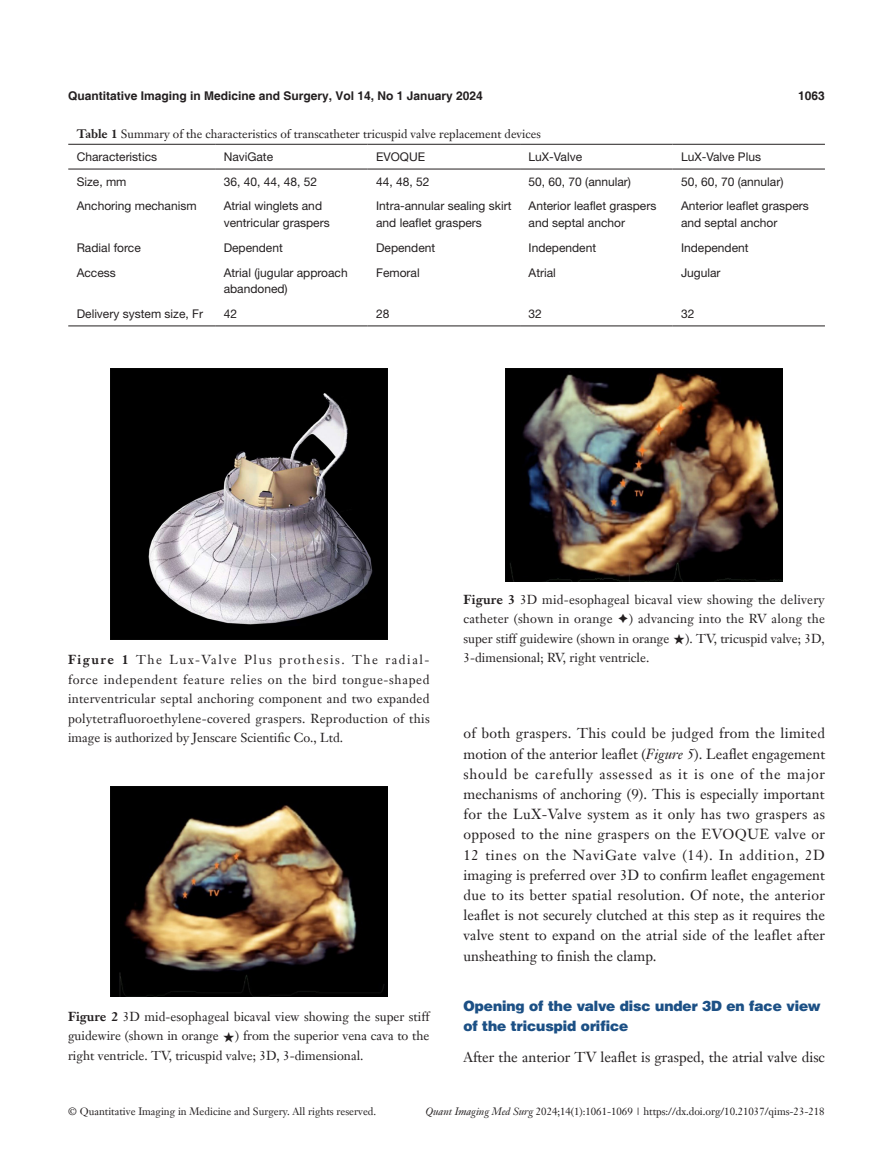
<style>
.page{position:relative;width:893px;height:1170px;background:#fff}
.page>*{position:absolute;margin:0;border:0;box-sizing:border-box;transform-origin:0 0}
.t1{font:14.25px/20.2px "Janson Text LT";color:#231f20;text-align:justify}
.t2{font:900 14.25px/20.2px "Helvetica";color:#1c5085}
.t3{font:12.75px/19.5px "Janson Text LT";color:#231f20;text-align:justify}
.t4{font:12px/16.5px "Helvetica Neue LT Pro";color:#231f20}
.t5{font:12px "Janson Text LT";color:#231f20}
.t6{font:700 12px "Helvetica";color:#231f20}
.t7{font:10.5px "Janson Text LT";color:#231f20}
.s1{font-weight:700}
.s2{font-family:"Malgun Gothic"}
.s3{font-style:italic}
</style>
<div class="page">
<img style="left:111px;top:369px;width:276px;height:270px">
<img style="left:111px;top:786px;width:276px;height:210px">
<img style="left:506px;top:369px;width:276px;height:212px">
<hr style="left:68px;top:144px;width:147px;height:1px;background:#231f20">
<hr style="left:215px;top:144px;width:153px;height:1px;background:#231f20">
<hr style="left:368px;top:144px;width:152px;height:1px;background:#231f20">
<hr style="left:520px;top:144px;width:152px;height:1px;background:#231f20">
<hr style="left:672px;top:144px;width:153px;height:1px;background:#231f20">
<hr style="left:68px;top:169px;width:147px;height:1px;background:#231f20">
<hr style="left:215px;top:169px;width:153px;height:1px;background:#231f20">
<hr style="left:368px;top:169px;width:152px;height:1px;background:#231f20">
<hr style="left:520px;top:169px;width:152px;height:1px;background:#231f20">
<hr style="left:672px;top:169px;width:153px;height:1px;background:#231f20">
<hr style="left:68px;top:325px;width:147px;height:1px;background:#231f20">
<hr style="left:215px;top:325px;width:153px;height:1px;background:#231f20">
<hr style="left:368px;top:325px;width:152px;height:1px;background:#231f20">
<hr style="left:520px;top:325px;width:152px;height:1px;background:#231f20">
<hr style="left:672px;top:325px;width:153px;height:1px;background:#231f20">
<p class="t6" style="left:68px;top:88px;width:416px">Quantitative Imaging in Medicine and Surgery, Vol 14, No 1 January 2024</p>
<p class="t6" style="left:798px;top:88px;width:28px">1063</p>
<p class="t5" style="left:77px;top:126px;width:466px"><span class="s1">Table 1</span> Summary of the characteristics of transcatheter tricuspid valve replacement devices</p>
<p class="t4" style="left:77px;top:148px;width:82px">Characteristics</p>
<p class="t4" style="left:224px;top:148px;width:51px">NaviGate</p>
<p class="t4" style="left:376px;top:148px;width:50px">EVOQUE</p>
<p class="t4" style="left:529px;top:148px;width:55px">LuX-Valve</p>
<p class="t4" style="left:681px;top:148px;width:82px">LuX-Valve Plus</p>
<p class="t4" style="left:77px;top:173px;width:51px">Size, mm</p>
<p class="t4" style="left:224px;top:173px;width:95px">36, 40, 44, 48, 52</p>
<p class="t4" style="left:376px;top:173px;width:55px">44, 48, 52</p>
<p class="t4" style="left:529px;top:173px;width:104px">50, 60, 70 (annular)</p>
<p class="t4" style="left:681px;top:173px;width:104px">50, 60, 70 (annular)</p>
<p class="t4" style="left:77px;top:198px;width:121px">Anchoring mechanism</p>
<p class="t4" style="left:224px;top:198px;width:107px">Atrial winglets and ventricular graspers</p>
<p class="t4" style="left:376px;top:198px;width:137px">Intra-annular sealing skirt and leaflet graspers</p>
<p class="t4" style="left:529px;top:198px;width:129px">Anterior leaflet graspers and septal anchor</p>
<p class="t4" style="left:681px;top:198px;width:129px">Anterior leaflet graspers and septal anchor</p>
<p class="t4" style="left:77px;top:239px;width:65px">Radial force</p>
<p class="t4" style="left:224px;top:239px;width:61px">Dependent</p>
<p class="t4" style="left:376px;top:239px;width:61px">Dependent</p>
<p class="t4" style="left:529px;top:239px;width:69px">Independent</p>
<p class="t4" style="left:681px;top:239px;width:69px">Independent</p>
<p class="t4" style="left:77px;top:264px;width:41px">Access</p>
<p class="t4" style="left:224px;top:264px;width:126px">Atrial (jugular approach abandoned)</p>
<p class="t4" style="left:376px;top:264px;width:45px">Femoral</p>
<p class="t4" style="left:529px;top:264px;width:29px">Atrial</p>
<p class="t4" style="left:681px;top:264px;width:41px">Jugular</p>
<p class="t4" style="left:77px;top:305px;width:128px">Delivery system size, Fr</p>
<p class="t4" style="left:224px;top:305px;width:15px">42</p>
<p class="t4" style="left:376px;top:305px;width:15px">28</p>
<p class="t4" style="left:529px;top:305px;width:15px">32</p>
<p class="t4" style="left:681px;top:305px;width:15px">32</p>
<p class="t3" style="left:68px;top:649px;width:363px"><span class="s1">Figure 1</span> The Lux-Valve Plus prothesis. The radial&shy;force independent feature relies on the bird tongue-shaped interventricular septal anchoring component and two expanded polytetrafluoroethylene-covered graspers. Reproduction of this image is authorized by Jenscare Scientific Co., Ltd.</p>
<p class="t3" style="left:68px;top:1006px;width:363px"><span class="s1">Figure 2</span> 3D mid-esophageal bicaval view showing the super stiff guidewire (shown in orange <span class="s2">★</span>) from the superior vena cava to the right ventricle. TV, tricuspid valve; 3D, 3-dimensional.</p>
<p class="t3" style="left:463px;top:589px;width:363px"><span class="s1">Figure 3</span> 3D mid-esophageal bicaval view showing the delivery catheter (shown in orange ➔) advancing into the RV along the super stiff guidewire (shown in orange <span class="s2">★</span>). TV, tricuspid valve; 3D, 3-dimensional; RV, right ventricle.</p>
<p class="t1" style="left:463px;top:723px;width:363px">of both graspers. This could be judged from the limited motion of the anterior leaflet (<span class="s3">Figure 5</span>). Leaflet engagement should be carefully assessed as it is one of the major mechanisms of anchoring (9). This is especially important for the LuX-Valve system as it only has two graspers as opposed to the nine graspers on the EVOQUE valve or 12 tines on the NaviGate valve (14). In addition, 2D imaging is preferred over 3D to confirm leaflet engagement due to its better spatial resolution. Of note, the anterior leaflet is not securely clutched at this step as it requires the valve stent to expand on the atrial side of the leaflet after unsheathing to finish the clamp.</p>
<p class="t2" style="left:463px;top:995px;width:358px">Opening of the valve disc under 3D en face view of the tricuspid orifice</p>
<p class="t1" style="left:463px;top:1046px;width:363px">After the anterior TV leaflet is grasped, the atrial valve disc</p>
<p class="t7" style="left:68px;top:1104px;width:310px">© Quantitative Imaging in Medicine and Surgery. All rights reserved.</p>
<p class="t7" style="left:425px;top:1104px;width:401px"><span class="s3">Quant Imaging Med Surg</span> 2024;14(1):1061-1069 | https://dx.doi.org/10.21037/qims-23-218</p>
</div>
